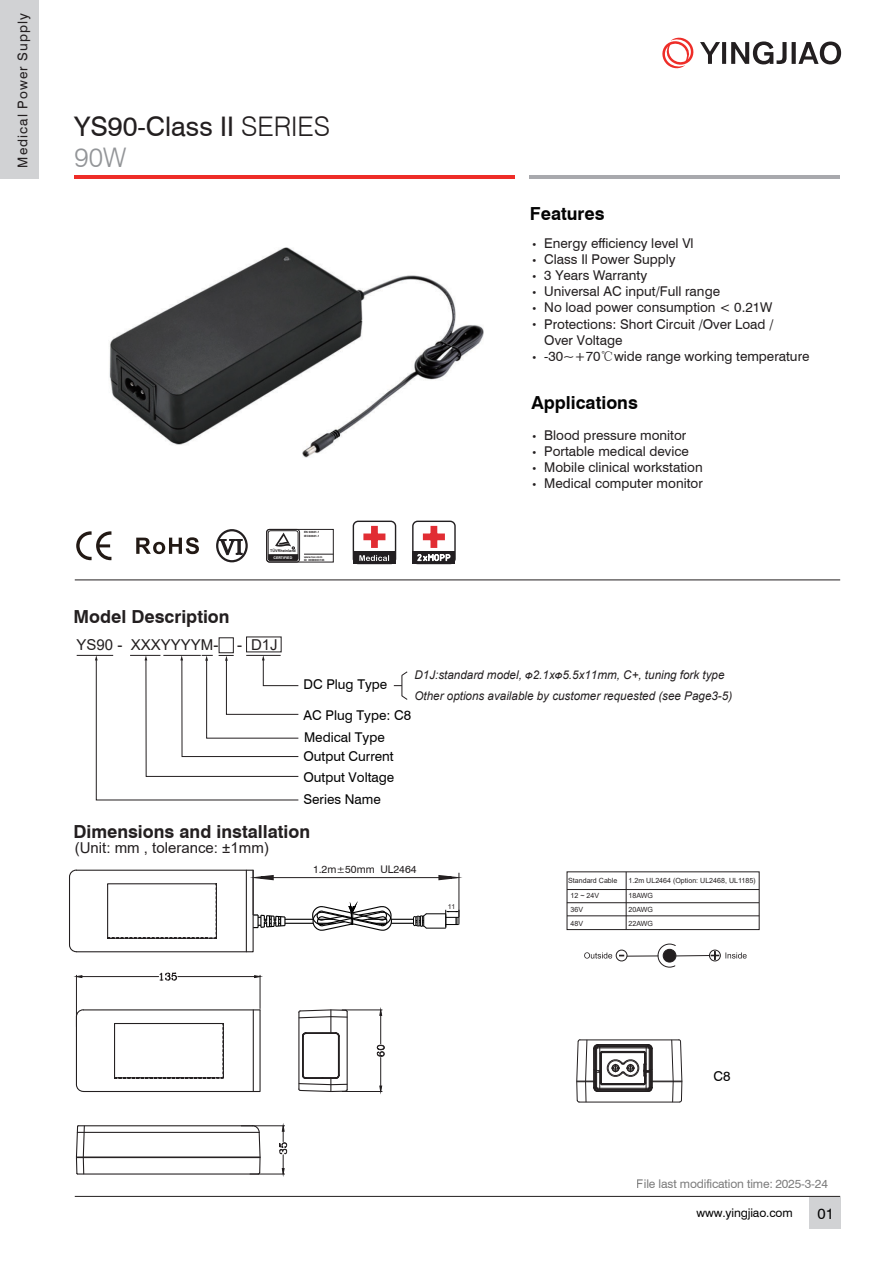
<style>
.page{position:relative;width:893px;height:1263px;background:#fff}
.page>*{position:absolute;margin:0;border:0;box-sizing:border-box;transform-origin:0 0}
.t1{font:27px/31.7px "Swiss 721 BT";color:#231f20}
.t2{font:700 18px "Swiss 721 BT";color:#231f20}
.t3{font:700 18px "Swiss 721 BT";color:#030303}
.t4{font:15px "Arial";color:#231f20}
.t5{font:15px "Swiss 721 BT";color:#030303}
.t6{font:13.5px/16.2px "Swiss 721 BT";color:#231f20}
.t7{font:13.5px/22.4px "Swiss 721 BT";color:#030303}
.t8{font:13.5px "Swiss 721 BT";letter-spacing:.075em;color:#231f20}
.t9{font:13.5px/16.2px "DIN";color:#231f20;text-align:justify}
.t10{font:italic 12px/21px "Arial";color:#231f20}
.t11{font:12px "Swiss 721 BT";letter-spacing:-.01em;color:#030303}
.t12{font:10.5px "Swiss 721 BT";color:#231f20}
.t13{font:7.05px "Arial";color:#231f20}
.t14{font:6.9px "Arial";color:#231f20}
.t15{font:700 3.75px "Arial";color:#231f20}
.t16{font:700 3.6px "Arial";color:#fff}
.t17{font:700 2.85px/3.9px "Arial";color:#231f20}
.t18{font:700 1.95px "Arial";color:#231f20}
.s1{font-weight:300}
.s2{font-weight:300;color:#939598}
.s3{font-family:"Source Han Sans CN Normal G Bpc EUC H"}
</style>
<div class="page">
<div style="left:0;top:0;width:38px;height:178px;background:#d1d2d4"></div>
<hr style="left:529px;top:175px;width:310px;height:3px;background:#a8a9ad">
<hr style="left:74px;top:175px;width:440px;height:3px;background:#ee2d28">
<svg style="left:662px;top:37px;width:179px;height:32px"></svg>
<svg style="left:136px;top:537px;width:63px;height:17px"></svg>
<svg style="left:76px;top:531px;width:35px;height:29px"></svg>
<svg style="left:218px;top:538px;width:26px;height:18px"></svg>
<div style="left:216px;top:529px;width:32px;height:33px;border:2px solid #231f20;border-radius:50%"></div>
<hr style="left:75px;top:579px;width:765px;height:1px;background:#231f20">
<hr style="left:75px;top:1196px;width:765px;height:1px;background:#231f20">
<div style="left:809px;top:1197px;width:31px;height:31px;background:#d1d2d4"></div>
<div style="left:616px;top:950px;width:11px;height:11px;border:1px solid #231f20;border-radius:50%"></div>
<svg style="left:657px;top:943px;width:19px;height:25px"></svg>
<div style="left:663px;top:949px;width:13px;height:13px;background:#231f20;border-radius:50%"></div>
<div style="left:663px;top:949px;width:13px;height:13px;border:1px solid #231f20;border-radius:50%"></div>
<div style="left:709px;top:950px;width:12px;height:11px;border:1px solid #231f20;border-radius:50%"></div>
<svg style="left:711px;top:951px;width:8px;height:9px"></svg>
<hr style="left:627px;top:955px;width:31px;height:1px;background:#231f20">
<hr style="left:676px;top:955px;width:33px;height:1px;background:#231f20">
<svg style="left:584px;top:952px;width:28px;height:6px"></svg>
<svg style="left:725px;top:952px;width:22px;height:6px"></svg>
<img style="left:109px;top:247px;width:375px;height:211px">
<svg style="left:566px;top:871px;width:194px;height:59px"></svg>
<hr style="left:567px;top:889px;width:192px;height:1px;background:#231f20">
<hr style="left:626px;top:872px;width:1px;height:57px;background:#231f20">
<hr style="left:567px;top:902px;width:192px;height:1px;background:#231f20">
<hr style="left:567px;top:915px;width:192px;height:1px;background:#231f20">
<svg style="left:394px;top:671px;width:14px;height:29px"></svg>
<hr style="left:77px;top:655px;width:36px;height:1px;background:#231f20">
<div style="left:219px;top:637px;width:15px;height:16px;border:1px solid #231f20"></div>
<hr style="left:338px;top:1036px;width:1px;height:39px;background:#231f20">
<hr style="left:302px;top:1036px;width:2px;height:39px;background:#231f20">
<hr style="left:78px;top:1173px;width:180px;height:1px;background:#231f20">
<svg style="left:251px;top:1126px;width:10px;height:48px"></svg>
<hr style="left:78px;top:1125px;width:174px;height:1px;background:#231f20">
<svg style="left:75px;top:1125px;width:10px;height:50px"></svg>
<hr style="left:76px;top:1156px;width:184px;height:1px;background:#231f20">
<hr style="left:76px;top:1157px;width:184px;height:1px;background:#231f20">
<hr style="left:77px;top:1132px;width:182px;height:1px;background:#231f20">
<hr style="left:298px;top:1012px;width:1px;height:77px;background:#231f20">
<hr style="left:347px;top:1012px;width:1px;height:78px;background:#231f20">
<svg style="left:298px;top:1009px;width:50px;height:29px"></svg>
<svg style="left:298px;top:1074px;width:50px;height:18px"></svg>
<hr style="left:260px;top:975px;width:1px;height:33px;background:#231f20">
<hr style="left:76px;top:975px;width:1px;height:52px;background:#231f20">
<hr style="left:178px;top:976px;width:77px;height:1px;background:#231f20">
<hr style="left:82px;top:976px;width:77px;height:1px;background:#231f20">
<svg style="left:254px;top:975px;width:7px;height:3px"></svg>
<svg style="left:76px;top:975px;width:7px;height:3px"></svg>
<svg style="left:160px;top:972px;width:19px;height:9px"></svg>
<hr style="left:342px;top:1010px;width:40px;height:1px;background:#231f20">
<hr style="left:342px;top:1091px;width:40px;height:1px;background:#231f20">
<svg style="left:377px;top:1009px;width:8px;height:83px"></svg>
<hr style="left:250px;top:1174px;width:35px;height:1px;background:#231f20">
<hr style="left:241px;top:1125px;width:44px;height:1px;background:#231f20">
<svg style="left:279px;top:1125px;width:8px;height:50px"></svg>
<svg style="left:75px;top:1009px;width:186px;height:83px"></svg>
<svg style="left:69px;top:869px;width:393px;height:84px"></svg>
<hr style="left:580px;top:1039px;width:99px;height:1px;background:#231f20">
<svg style="left:671px;top:1039px;width:12px;height:64px"></svg>
<hr style="left:579px;top:1102px;width:101px;height:1px;background:#231f20">
<hr style="left:650px;top:1081px;width:32px;height:1px;background:#231f20">
<svg style="left:576px;top:1039px;width:77px;height:63px"></svg>
<div style="left:413px;top:551px;width:42px;height:12px;background:#221f21"></div>
<div style="left:412px;top:521px;width:44px;height:43px;border:1px solid #221f21;border-radius:5px"></div>
<svg style="left:417px;top:525px;width:34px;height:36px"></svg>
<div style="left:353px;top:551px;width:43px;height:12px;background:#221f21"></div>
<div style="left:353px;top:521px;width:43px;height:43px;border:1px solid #221f21;border-radius:5px"></div>
<svg style="left:359px;top:525px;width:30px;height:36px"></svg>
<svg style="left:95px;top:655px;width:204px;height:146px"></svg>
<svg style="left:266px;top:529px;width:68px;height:33px"></svg>
<p class="t8" style="left:18px;top:168px;width:156px;rotate:-90deg">Medical Power Supply</p>
<h1 class="t1" style="left:74px;top:113px;width:258px">YS90-Class II <span class="s1">SERIES<br></span><span class="s2">90W</span></h1>
<p class="t18" style="left:293px;top:547px;width:3px">R</p>
<p class="t15" style="left:270px;top:549px;width:27px">TÜVRheinland</p>
<p class="t16" style="left:273px;top:556px;width:20px">CERTIFIED</p>
<p class="t17" style="left:304px;top:531px;width:17px">EN 60601-1<br>IEC60601-1</p>
<p class="t17" style="left:304px;top:556px;width:22px;line-height:3.2px">www.tuv.com<br>ID 0000003103</p>
<h2 class="t2" style="left:73px;top:609px;width:158px">Model Description</h2>
<p class="t4" style="left:77px;top:639px;width:143px">YS90 - XXXYYYYM-</p>
<p class="t4" style="left:237px;top:639px;width:42px">- D1J</p>
<h2 class="t3" style="left:530px;top:206px;width:76px">Features</h2>
<p class="t9" style="left:532px;top:235px;width:5px">• • • • • •</p>
<p class="t9" style="left:532px;top:348px;width:5px">•</p>
<p class="t6" style="left:544px;top:236px;width:267px">Energy efficiency level Vl<br>Class Il Power Supply<br>3 Years Warranty<br>Universal AC input/Full range<br>No load power consumption &lt; 0.21W<br>Protections: Short Circuit /Over Load /<br>Over Voltage<br>-30~+70<span class="s3">℃</span>wide range working temperature</p>
<h2 class="t3" style="left:531px;top:396px;width:108px">Applications</h2>
<p class="t9" style="left:532px;top:427px;width:5px">• • • •</p>
<p class="t6" style="left:544px;top:428px;width:160px">Blood pressure monitor<br>Portable medical device<br>Mobile clinical workstation<br>Medical computer monitor</p>
<p class="t7" style="left:303px;top:674px;width:85px">DC Plug Type</p>
<p class="t10" style="left:414px;top:666px;width:319px">D1J:standard model, Φ2.1xΦ5.5x11mm, C+, tuning fork type<br>Other options available by customer requested (see Page3-5)</p>
<p class="t7" style="left:304px;top:706px;width:109px">AC Plug Type: C8</p>
<p class="t7" style="left:304px;top:727px;width:82px">Medical Type</p>
<p class="t7" style="left:303px;top:747px;width:92px">Output Current</p>
<p class="t7" style="left:303px;top:767px;width:92px">Output Voltage<br>Series Name</p>
<h2 class="t2" style="left:73px;top:824px;width:238px">Dimensions and installation</h2>
<p class="t4" style="left:75px;top:842px;width:196px">(Unit: mm , tolerance: ±1mm)</p>
<p class="t12" style="left:313px;top:866px;width:105px">1.2m±50mm UL2464</p>
<p class="t14" style="left:448px;top:904px;width:9px">11</p>
<p class="t13" style="left:568px;top:878px;width:51px">Standard Cable</p>
<p class="t13" style="left:629px;top:878px;width:129px">1.2m UL2464 (Option: UL2468, UL1185)</p>
<p class="t13" style="left:570px;top:893px;width:30px">12 ~ 24V</p>
<p class="t13" style="left:629px;top:893px;width:26px">18AWG</p>
<p class="t13" style="left:570px;top:907px;width:14px">36V</p>
<p class="t13" style="left:629px;top:907px;width:26px">20AWG</p>
<p class="t13" style="left:570px;top:920px;width:14px">48V</p>
<p class="t13" style="left:629px;top:920px;width:26px">22AWG</p>
<p class="t7" style="left:714px;top:1066px;width:19px">C8</p>
<p class="t11" style="left:637px;top:1179px;width:193px">File last modification time: 2025-3-24</p>
<p class="t11" style="left:696px;top:1208px;width:98px">www.yingjiao.com</p>
<p class="t5" style="left:818px;top:1208px;width:18px">01</p>
</div>
